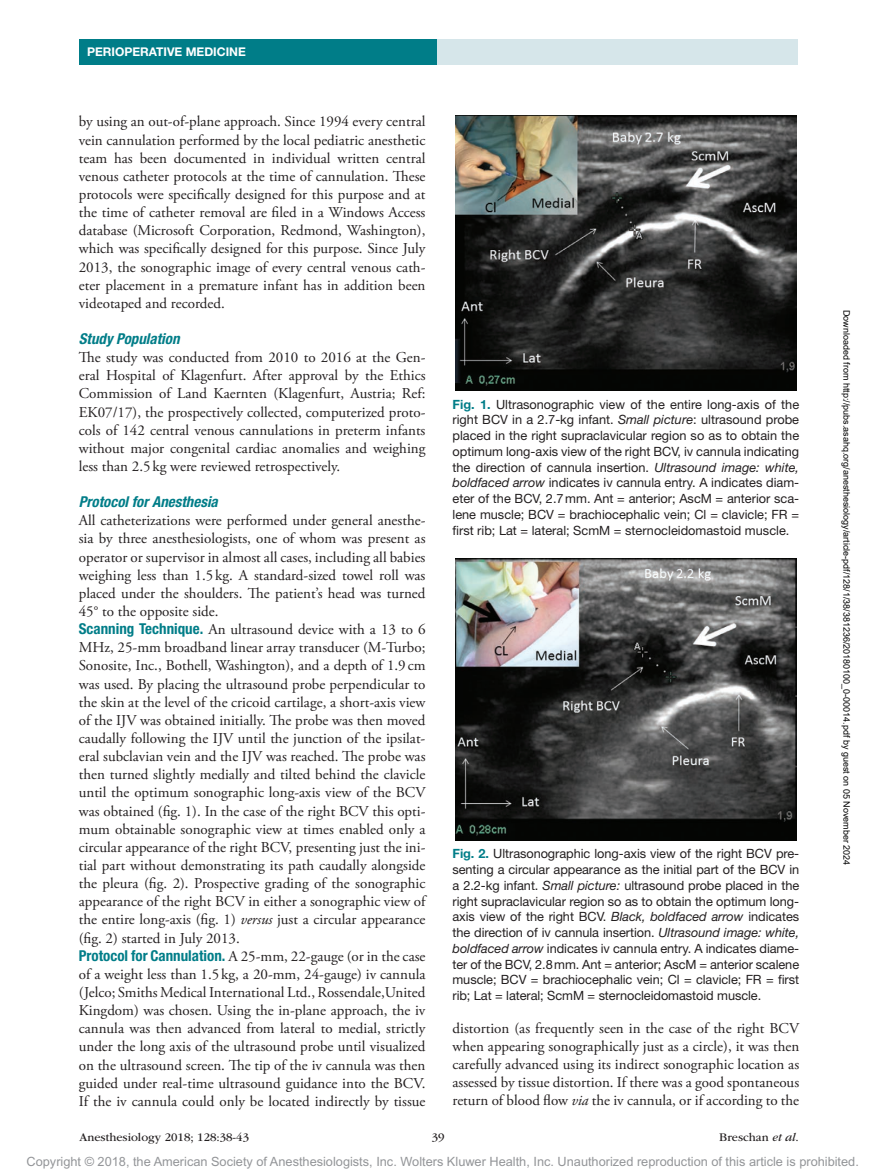
<style>
.page{position:relative;width:878px;height:1175px;background:#fff}
.page>*{position:absolute;margin:0;border:0;box-sizing:border-box;transform-origin:0 0}
.t1{font:15px/18.1px "Adobe Garamond Pro";color:#231f20;text-align:justify}
.t2{font:italic 700 condensed 15px "Helvetica Neue LT Std";color:#007d88}
.t3{font:12.75px/15.8px "Helvetica Neue LT Std";color:#231f20;text-align:justify}
.t4{font:12.75px "Arial MT Std";color:#939598}
.t5{font:12px "ITC Garamond Std";color:#231f20}
.t6{font:700 12px "Helvetica Neue LT Std";color:#fff}
.t7{font:9px "Arial";color:#000}
.s1{font-family:"Helvetica Neue LT Std";font-weight:700;font-stretch:condensed;color:#007d88}
.s2{font-style:italic}
.s3{font-weight:700;color:#007d88}
</style>
<div class="page">
<div style="left:432px;top:39px;width:365px;height:26px;background:#d6e6ea"></div>
<div style="left:79px;top:39px;width:357px;height:25px;background:#007d88"></div>
<img style="left:455px;top:116px;width:341px;height:274px">
<img style="left:455px;top:559px;width:341px;height:281px">
<p class="t6" style="left:87px;top:44px;width:160px">PERIOPERATIVE MEDICINE</p>
<p class="t1" style="left:79px;top:113px;width:348px">by using an out-of-plane approach. Since 1994 every central vein cannulation performed by the local pediatric anesthetic team has been documented in individual written central venous catheter protocols at the time of cannulation. These protocols were specifically designed for this purpose and at the time of catheter removal are filed in a Windows Access database (Microsoft Corporation, Redmond, Washington), which was specifically designed for this purpose. Since July 2013, the sonographic image of every central venous cath&shy;eter placement in a premature infant has in addition been videotaped and recorded.</p>
<p class="t2" style="left:79px;top:329px;width:102px">Study Population</p>
<p class="t1" style="left:79px;top:349px;width:348px">The study was conducted from 2010 to 2016 at the Gen&shy;eral Hospital of Klagenfurt. After approval by the Ethics Commission of Land Kaernten (Klagenfurt, Austria; Ref:<br>EK07/17), the prospectively collected, computerized proto&shy;cols of 142 central venous cannulations in preterm infants without major congenital cardiac anomalies and weighing less than 2.5kg were reviewed retrospectively.</p>
<p class="t2" style="left:79px;top:493px;width:141px">Protocol for Anesthesia</p>
<p class="t1" style="left:79px;top:512px;width:348px;text-align:left">All catheterizations were performed under general anesthe&shy;sia by three anesthesiologists, one of whom was present as operator or supervisor in almost all cases, including all babies weighing less than 1.5kg. A standard-sized towel roll was placed under the shoulders. The patient’s head was turned 45° to the opposite side.<br><span class="s1">Scanning Technique.</span> An ultrasound device with a 13 to 6<br>MHz, 25-mm broadband linear array transducer (M-Turbo; Sonosite, Inc., Bothell, Washington), and a depth of 1.9cm was used. By placing the ultrasound probe perpendicular to the skin at the level of the cricoid cartilage, a short-axis view of the IJV was obtained initially. The probe was then moved caudally following the IJV until the junction of the ipsilat&shy;eral subclavian vein and the IJV was reached. The probe was then turned slightly medially and tilted behind the clavicle until the optimum sonographic long-axis view of the BCV was obtained (fig. 1). In the case of the right BCV this opti&shy;mum obtainable sonographic view at times enabled only a circular appearance of the right BCV, presenting just the ini&shy;tial part without demonstrating its path caudally alongside the pleura (fig. 2). Prospective grading of the sonographic appearance of the right BCV in either a sonographic view of the entire long-axis (fig. 1) <span class="s2">versus</span> just a circular appearance (fig. 2) started in July 2013.<br><span class="s1">Protocol for Cannulation.</span> A 25-mm, 22-gauge (or in the case of a weight less than 1.5 kg, a 20-mm, 24-gauge) iv cannula (Jelco; Smiths Medical International Ltd., Rossendale,United Kingdom) was chosen. Using the in-plane approach, the iv cannula was then advanced from lateral to medial, strictly under the long axis of the ultrasound probe until visualized on the ultrasound screen. The tip of the iv cannula was then guided under real-time ultrasound guidance into the BCV.<br>If the iv cannula could only be located indirectly by tissue</p>
<p class="t3" style="left:452px;top:396px;width:348px"><span class="s3">Fig. 1.</span> Ultrasonographic view of the entire long-axis of the right BCV in a 2.7-kg infant. <span class="s2">Small picture</span>: ultrasound probe placed in the right supraclavicular region so as to obtain the optimum long-axis view of the right BCV, iv cannula indicating the direction of cannula insertion. <span class="s2">Ultrasound image: white, boldfaced arrow</span> indicates iv cannula entry. A indicates diam&shy;eter of the BCV, 2.7mm. Ant = anterior; AscM = anterior sca&shy;lene muscle; BCV = brachiocephalic vein; Cl = clavicle; FR = first rib; Lat = lateral; ScmM = sternocleidomastoid muscle.</p>
<p class="t3" style="left:452px;top:845px;width:348px"><span class="s3">Fig. 2.</span> Ultrasonographic long-axis view of the right BCV pre&shy;senting a circular appearance as the initial part of the BCV in a 2.2-kg infant. <span class="s2">Small picture:</span> ultrasound probe placed in the right supraclavicular region so as to obtain the optimum long&shy;axis view of the right BCV. <span class="s2">Black, boldfaced arrow</span> indicates the direction of iv cannula insertion. <span class="s2">Ultrasound image: white, boldfaced arrow</span> indicates iv cannula entry. A indicates diame&shy;ter of the BCV, 2.8mm. Ant = anterior; AscM = anterior scalene muscle; BCV = brachiocephalic vein; Cl = clavicle; FR = first rib; Lat = lateral; ScmM = sternocleidomastoid muscle.</p>
<p class="t1" style="left:452px;top:1020px;width:348px">distortion (as frequently seen in the case of the right BCV when appearing sonographically just as a circle), it was then carefully advanced using its indirect sonographic location as assessed by tissue distortion. If there was a good spontaneous return of blood flow <span class="s2">via</span> the iv cannula, or if according to the</p>
<p class="t5" style="left:80px;top:1130px;width:171px">Anesthesiology 2018; 128:38-43</p>
<p class="t5" style="left:432px;top:1130px;width:14px">39</p>
<p class="t5" style="left:719px;top:1130px;width:81px">Breschan <span class="s2">et al</span>.</p>
<p class="t7" style="left:850px;top:309px;width:557px;rotate:90deg">Downloaded from http://pubs.asahq.org/anesthesiology/article-pdf/128/1/38/381236/20180100_0-00014.pdf by guest on 05 November 2024</p>
<p class="t4" style="left:27px;top:1154px;width:833px">Copyright © 2018, the American Society of Anesthesiologists, Inc. Wolters Kluwer Health, Inc. Unauthorized reproduction of this article is prohibited.</p>
</div>
